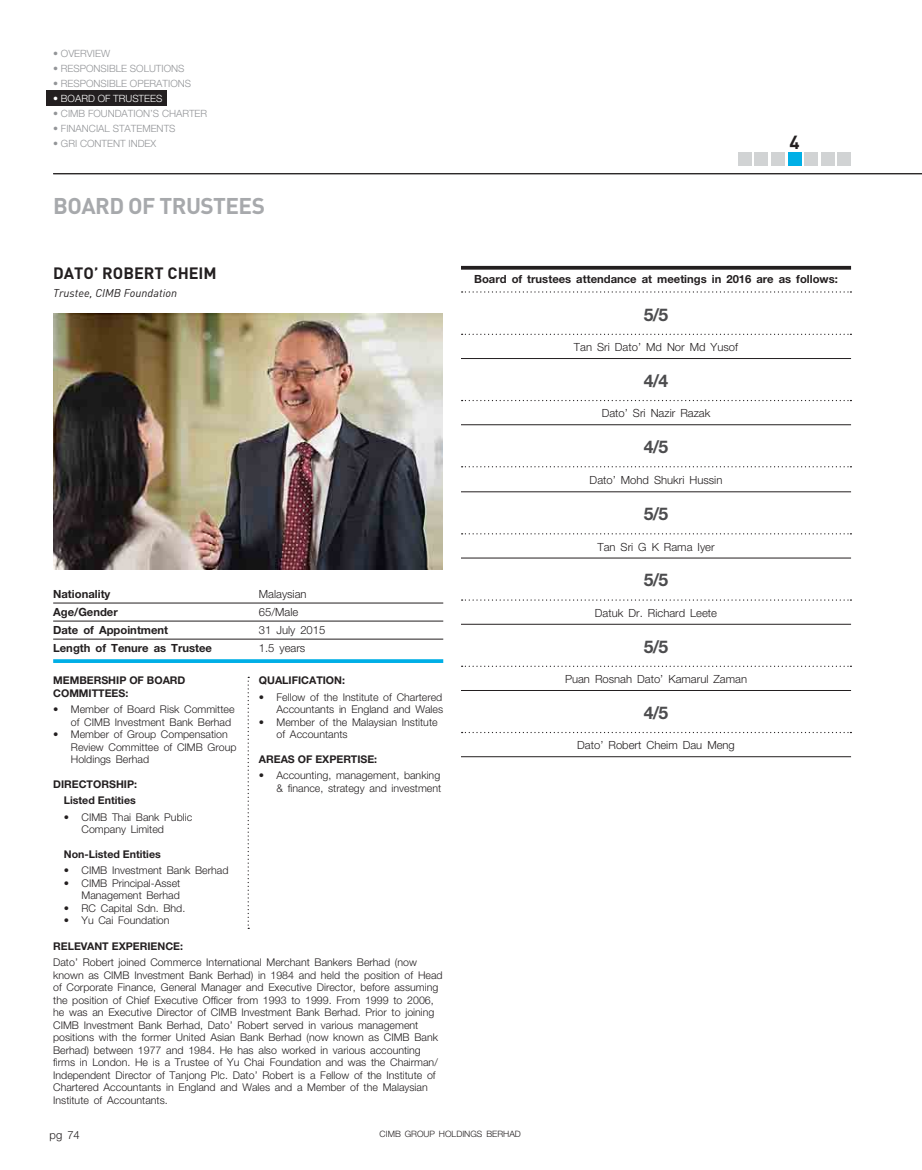
<style>
.page{position:relative;width:922px;height:1170px;background:#fff}
.page>*{position:absolute;margin:0;border:0;box-sizing:border-box;transform-origin:0 0}
.t1{font:700 22.5px "DIN";letter-spacing:-.025em;color:#a7a9ac}
.t2{font:700 18.75px "DIN";color:#231f20}
.t3{font:700 17.5px "Helvetica Neue LT Std";color:#4c4c4e}
.t4{font:700 16.25px "DIN";color:#231f20}
.t5{font:300 11.25px "Helvetica Neue LT Std";color:#231f20}
.t6{font:700 11.25px "Helvetica Neue LT Std";color:#231f20}
.t7{font:italic 11.25px "DIN";color:#231f20}
.t8{font:300 10.62px/12.5px "Helvetica Neue LT Std";color:#231f20}
.t9{font:700 10.62px/12.5px "Helvetica Neue LT Std";color:#231f20}
.t10{font:300 10px "Helvetica Neue LT Std";color:#939598}
.t11{font:300 10px "Helvetica Neue LT Std";color:#fff}
.t12{font:300 8.75px "Helvetica Neue LT Std";color:#231f20}
</style>
<div class="page">
<img style="left:53px;top:314px;width:389px;height:255px">
<hr style="left:53px;top:602px;width:390px;height:1px;background:#231f20">
<hr style="left:53px;top:620px;width:390px;height:1px;background:#231f20">
<hr style="left:53px;top:638px;width:390px;height:1px;background:#231f20">
<svg style="left:53px;top:659px;width:390px;height:4px;background:#0fb3e7"></svg>
<hr style="left:461px;top:266px;width:389px;height:3px;background:#231f20">
<svg style="left:461px;top:291px;width:390px;height:1px"></svg>
<svg style="left:461px;top:333px;width:390px;height:2px"></svg>
<svg style="left:461px;top:400px;width:390px;height:1px"></svg>
<svg style="left:461px;top:466px;width:390px;height:1px"></svg>
<svg style="left:461px;top:533px;width:390px;height:1px"></svg>
<svg style="left:461px;top:599px;width:390px;height:1px"></svg>
<svg style="left:461px;top:665px;width:390px;height:2px"></svg>
<svg style="left:461px;top:731px;width:390px;height:2px"></svg>
<hr style="left:461px;top:358px;width:389px;height:1px;background:#231f20">
<hr style="left:461px;top:424px;width:389px;height:1px;background:#231f20">
<hr style="left:461px;top:491px;width:389px;height:1px;background:#231f20">
<hr style="left:461px;top:557px;width:389px;height:1px;background:#231f20">
<hr style="left:461px;top:624px;width:389px;height:1px;background:#231f20">
<hr style="left:461px;top:690px;width:389px;height:1px;background:#231f20">
<hr style="left:461px;top:756px;width:389px;height:1px;background:#231f20">
<svg style="left:247px;top:676px;width:2px;height:252px"></svg>
<div style="left:754px;top:152px;width:14px;height:14px;background:#d1d3d4"></div>
<div style="left:820px;top:152px;width:14px;height:14px;background:#d1d3d4"></div>
<div style="left:787px;top:152px;width:14px;height:14px;background:#00afe6"></div>
<div style="left:737px;top:152px;width:14px;height:14px;background:#d1d3d4"></div>
<div style="left:804px;top:152px;width:13px;height:14px;background:#d1d3d4"></div>
<div style="left:770px;top:152px;width:14px;height:14px;background:#d1d3d4"></div>
<div style="left:837px;top:152px;width:13px;height:14px;background:#d1d3d4"></div>
<div style="left:46px;top:90px;width:121px;height:16px;background:#231f20"></div>
<hr style="left:53px;top:173px;width:868px;height:1px;background:#231f20">
<p class="t10" style="left:53px;top:50px;width:58px">• OVERVIEW</p>
<p class="t10" style="left:53px;top:65px;width:133px">• RESPONSIBLE SOLUTIONS</p>
<p class="t10" style="left:53px;top:80px;width:139px">• RESPONSIBLE OPERATIONS</p>
<p class="t11" style="left:53px;top:95px;width:111px">• BOARD OF TRUSTEES</p>
<p class="t10" style="left:53px;top:110px;width:155px">• CIMB FOUNDATION’S CHARTER</p>
<p class="t10" style="left:53px;top:125px;width:124px">• FINANCIAL STATEMENTS</p>
<p class="t10" style="left:53px;top:140px;width:105px">• GRI CONTENT INDEX</p>
<h1 class="t1" style="left:53px;top:198px;width:213px">BOARD OF TRUSTEES</h1>
<h3 class="t4" style="left:53px;top:268px;width:165px">DATO’ ROBERT CHEIM</h3>
<p class="t7" style="left:53px;top:286px;width:125px">Trustee, CIMB Foundation</p>
<p class="t6" style="left:53px;top:590px;width:59px">Nationality</p>
<p class="t5" style="left:259px;top:590px;width:49px">Malaysian</p>
<p class="t6" style="left:53px;top:608px;width:66px">Age/Gender</p>
<p class="t5" style="left:259px;top:608px;width:41px">65/Male</p>
<p class="t6" style="left:53px;top:626px;width:116px">Date of Appointment</p>
<p class="t5" style="left:259px;top:626px;width:68px">31 July 2015</p>
<p class="t6" style="left:53px;top:644px;width:160px">Length of Tenure as Trustee</p>
<p class="t5" style="left:259px;top:644px;width:48px">1.5 years</p>
<p class="t9" style="left:53px;top:675px;width:134px">MEMBERSHIP OF BOARD<br>COMMITTEES:</p>
<p class="t8" style="left:71px;top:704px;width:165px;text-indent:-18px">• Member of Board Risk Committee of CIMB Investment Bank Berhad</p>
<p class="t8" style="left:71px;top:729px;width:167px;text-indent:-18px">• Member of Group Compensation<br>Review Committee of CIMB Group<br>Holdings Berhad</p>
<p class="t9" style="left:53px;top:777px;width:85px;line-height:16.2px;text-align:right">DIRECTORSHIP:<br>Listed Entities</p>
<p class="t8" style="left:81px;top:811px;width:112px;text-indent:-18px">• CIMB Thai Bank Public<br>Company Limited</p>
<p class="t9" style="left:64px;top:849px;width:98px">Non-Listed Entities</p>
<p class="t8" style="left:64px;top:865px;width:166px">• CIMB Investment Bank Berhad</p>
<p class="t8" style="left:64px;top:878px;width:118px;text-align:right">• CIMB Principal-Asset<br>Management Berhad</p>
<p class="t8" style="left:64px;top:903px;width:123px">• RC Capital Sdn. Bhd.</p>
<p class="t8" style="left:64px;top:915px;width:107px">• Yu Cai Foundation</p>
<p class="t9" style="left:259px;top:675px;width:88px">QUALIFICATION:</p>
<p class="t8" style="left:259px;top:691px;width:186px;text-align:right">• Fellow of the Institute of Chartered<br>Accountants in England and Wales</p>
<p class="t8" style="left:276px;top:716px;width:162px;text-indent:-18px">• Member of the Malaysian Institute of Accountants</p>
<p class="t9" style="left:259px;top:754px;width:120px">AREAS OF EXPERTISE:</p>
<p class="t8" style="left:259px;top:770px;width:184px;text-align:right">• Accounting, management, banking &amp; finance, strategy and investment</p>
<p class="t9" style="left:53px;top:940px;width:131px">RELEVANT EXPERIENCE:</p>
<p class="t8" style="left:53px;top:957px;width:391px">Dato’ Robert joined Commerce International Merchant Bankers Berhad (now known as CIMB Investment Bank Berhad) in 1984 and held the position of Head of Corporate Finance, General Manager and Executive Director, before assuming the position of Chief Executive Officer from 1993 to 1999. From 1999 to 2006, he was an Executive Director of CIMB Investment Bank Berhad. Prior to joining CIMB Investment Bank Berhad, Dato’ Robert served in various management positions with the former United Asian Bank Berhad (now known as CIMB Bank Berhad) between 1977 and 1984. He has also worked in various accounting firms in London. He is a Trustee of Yu Chai Foundation and was the Chairman/ Independent Director of Tanjong Plc. Dato’ Robert is a Fellow of the Institute of Chartered Accountants in England and Wales and a Member of the Malaysian Institute of Accountants.</p>
<h2 class="t2" style="left:789px;top:135px;width:12px">4</h2>
<p class="t6" style="left:474px;top:275px;width:365px">Board of trustees attendance at meetings in 2016 are as follows:</p>
<h3 class="t3" style="left:643px;top:308px;width:26px">5/5</h3>
<p class="t5" style="left:574px;top:343px;width:166px">Tan Sri Dato’ Md Nor Md Yusof</p>
<h3 class="t3" style="left:643px;top:374px;width:26px">4/4</h3>
<p class="t5" style="left:601px;top:409px;width:110px">Dato’ Sri Nazir Razak</p>
<h3 class="t3" style="left:643px;top:440px;width:26px">4/5</h3>
<p class="t5" style="left:589px;top:476px;width:134px">Dato’ Mohd Shukri Hussin</p>
<h3 class="t3" style="left:643px;top:507px;width:26px">5/5</h3>
<p class="t5" style="left:597px;top:542px;width:119px">Tan Sri G K Rama Iyer</p>
<h3 class="t3" style="left:643px;top:574px;width:26px">5/5</h3>
<p class="t5" style="left:594px;top:608px;width:124px">Datuk Dr. Richard Leete</p>
<h3 class="t3" style="left:643px;top:640px;width:26px">5/5</h3>
<p class="t5" style="left:565px;top:675px;width:183px">Puan Rosnah Dato’ Kamarul Zaman</p>
<h3 class="t3" style="left:643px;top:706px;width:26px">4/5</h3>
<p class="t5" style="left:577px;top:741px;width:159px">Dato’ Robert Cheim Dau Meng</p>
<p class="t5" style="left:50px;top:1130px;width:32px">pg 74</p>
<p class="t12" style="left:379px;top:1130px;width:143px">CIMB GROUP HOLDINGS BERHAD</p>
</div>
